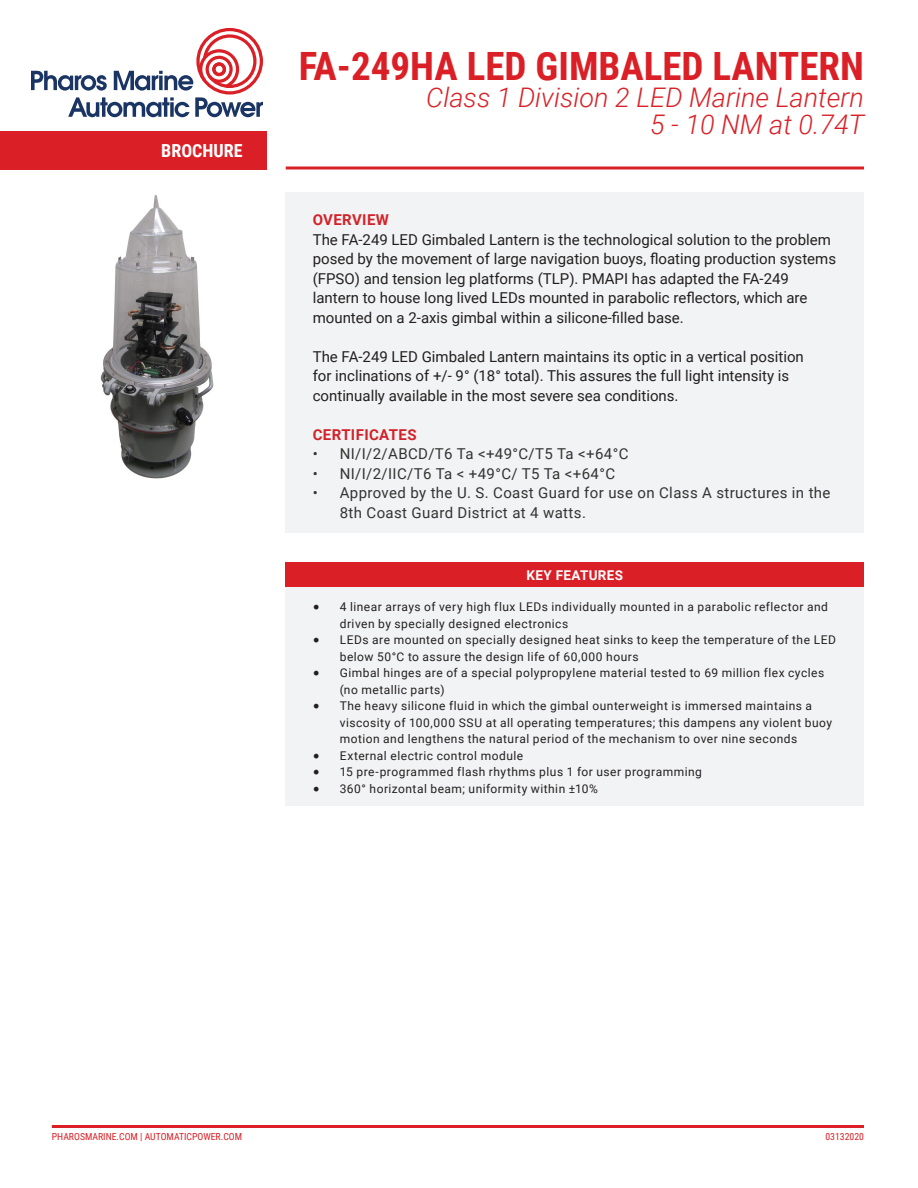
<style>
.page{position:relative;width:918px;height:1188px;background:#fff}
.page>*{position:absolute;margin:0;border:0;box-sizing:border-box;transform-origin:0 0}
.t1{font:700 39px "Roboto Condensed";color:#da2026}
.t2{font:italic 300 27px "Roboto";color:#da2026}
.t3{font:700 18px "Roboto Condensed";color:#fff}
.CERTS{font:15px/19.5px "Roboto";color:#231f20}
.t4{font:15px/19.5px "Roboto";letter-spacing:.025em;color:#323332}
.Overview{font:700 15px "Roboto";letter-spacing:.025em;color:#d1232a}
.t5{font:700 13.5px "Roboto";letter-spacing:.025em;color:#fff}
.t6{font:12px/16.5px "Roboto";letter-spacing:.04em;color:#231f20}
.t7{font:9.75px "Roboto Condensed";color:#da2026}
.s1{font-family:"Minion Pro";font-size:18px}
</style>
<div class="page">
<div style="left:0;top:131px;width:267px;height:39px;background:#da2026"></div>
<svg style="left:286px;top:166px;width:578px;height:4px;background:#e3575c"></svg>
<svg style="left:31px;top:28px;width:232px;height:89px"></svg>
<hr style="left:52px;top:1125px;width:812px;height:3px;background:#da2026">
<img style="left:100px;top:195px;width:114px;height:284px">
<div style="left:286px;top:193px;width:578px;height:340px;background:#f2f3f4"></div>
<div style="left:286px;top:563px;width:578px;height:25px;background:#da2026"></div>
<div style="left:286px;top:587px;width:578px;height:219px;background:#f2f3f4"></div>
<p class="t3" style="left:161px;top:138px;width:83px">BROCHURE</p>
<p class="t1" style="left:299px;top:38px;width:567px">FA‐249HA LED GIMBALED LANTERN</p>
<p class="t2" style="left:426px;top:78px;width:439px">Class 1 Division 2 LED Marine Lantern</p>
<p class="t2" style="left:650px;top:105px;width:216px">5 - 10 NM at 0.74T</p>
<p class="Overview" style="left:313px;top:209px;width:78px">OVERVIEW</p>
<p class="CERTS" style="left:313px;top:229px;width:525px">The FA‐249 LED Gimbaled Lantern is the technological solution to the problem posed by the movement of large navigation buoys, floating production systems (FPSO) and tension leg platforms (TLP). PMAPI has adapted the FA‐249 lantern to house long lived LEDs mounted in parabolic reflectors, which are mounted on a 2‐axis gimbal within a silicone‐filled base.</p>
<p class="CERTS" style="left:313px;top:346px;width:493px">The FA‐249 LED Gimbaled Lantern maintains its optic in a vertical position for inclinations of +/‐ 9° (18° total). This assures the full light intensity is continually available in the most severe sea conditions.</p>
<p class="Overview" style="left:313px;top:424px;width:105px">CERTIFICATES</p>
<p class="t4" style="left:313px;top:443px;width:317px">• NI/I/2/ABCD/T6 Ta &lt;+49°C/T5 Ta &lt;+64°C</p>
<p class="t4" style="left:313px;top:463px;width:304px">• NI/I/2/IIC/T6 Ta &lt; +49°C/ T5 Ta &lt;+64°C</p>
<p class="t4" style="left:340px;top:482px;width:492px;text-indent:-27px">• Approved by the U. S. Coast Guard for use on Class A structures in the<br>8th Coast Guard District at 4 watts.</p>
<p class="t5" style="left:527px;top:566px;width:98px">KEY FEATURES</p>
<p class="t6" style="left:340px;top:599px;width:490px;text-indent:-27px"><span class="s1">•</span> 4 linear arrays of very high flux LEDs individually mounted in a parabolic reflector and driven by specially designed electronics</p>
<p class="t6" style="left:340px;top:632px;width:498px;text-indent:-27px"><span class="s1">•</span> LEDs are mounted on specially designed heat sinks to keep the temperature of the LED below 50°C to assure the design life of 60,000 hours</p>
<p class="t6" style="left:340px;top:665px;width:486px;text-indent:-27px"><span class="s1">•</span> Gimbal hinges are of a special polypropylene material tested to 69 million flex cycles (no metallic parts)</p>
<p class="t6" style="left:340px;top:698px;width:494px;text-indent:-27px"><span class="s1">•</span> The heavy silicone fluid in which the gimbal ounterweight is immersed maintains a viscosity of 100,000 SSU at all operating temperatures; this dampens any violent buoy motion and lengthens the natural period of the mechanism to over nine seconds</p>
<p class="t6" style="left:313px;top:747px;width:212px"><span class="s1">•</span> External electric control module</p>
<p class="t6" style="left:313px;top:764px;width:391px"><span class="s1">•</span> 15 pre‐programmed flash rhythms plus 1 for user programming</p>
<p class="t6" style="left:313px;top:780px;width:287px"><span class="s1">•</span> 360° horizontal beam; uniformity within ±10%</p>
<p class="t7" style="left:52px;top:1130px;width:192px">PHAROSMARINE.COM | AUTOMATICPOWER.COM</p>
<p class="t7" style="left:825px;top:1130px;width:40px">03132020</p>
</div>
